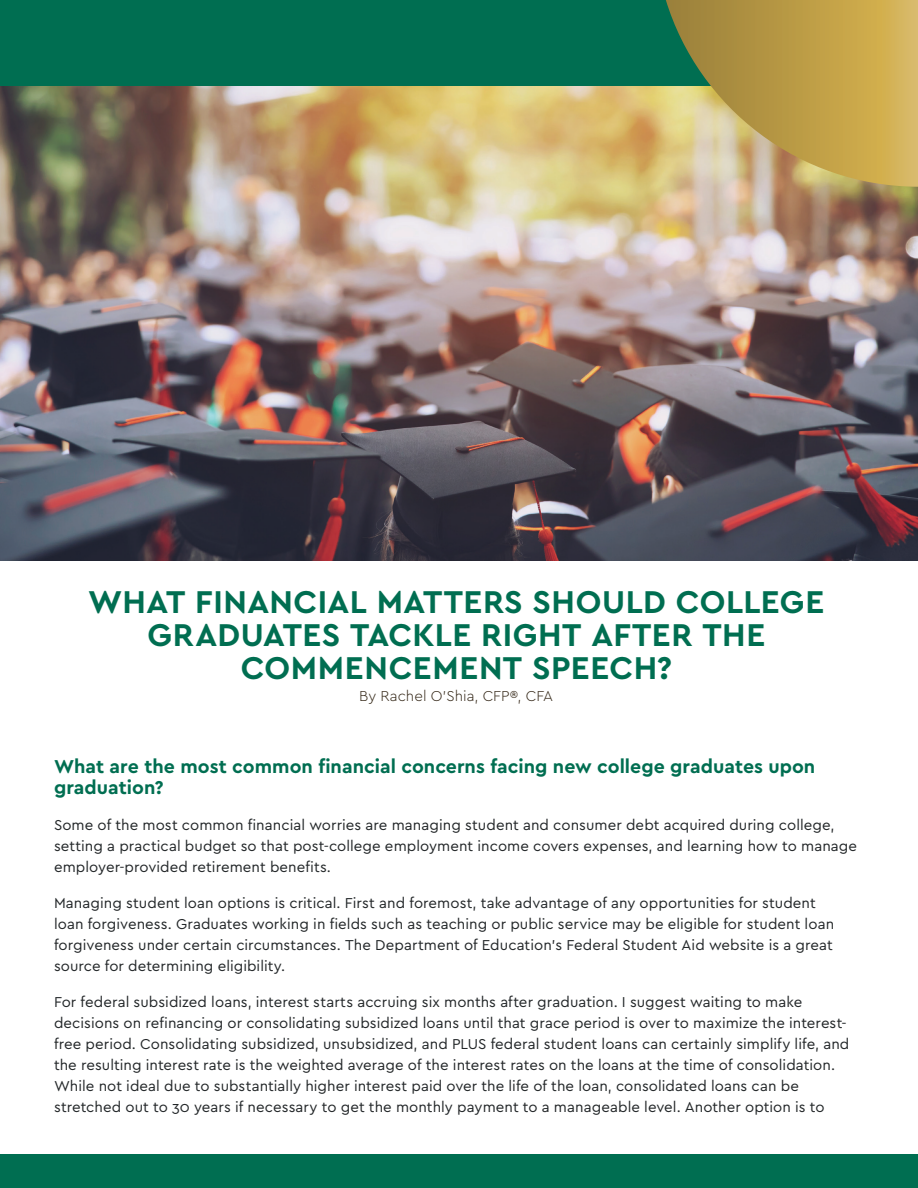
<style>
.page{position:relative;width:918px;height:1188px;background:#fff}
.page>*{position:absolute;margin:0;border:0;box-sizing:border-box;transform-origin:0 0}
.t1{font:700 33px/33px "Cera";letter-spacing:.01em;color:#006e51;text-align:center}
.t2{font:700 19.5px/21px "Cera";color:#006e51}
.t3{font:15px/21px "Cera";letter-spacing:.005em;color:#222628}
.t4{font:300 15px "Cera";letter-spacing:.005em;color:#322515}
</style>
<div class="page">
<img style="left:0;top:86px;width:918px;height:475px">
<div style="left:0;top:0;width:918px;height:86px;background:#006e51"></div>
<svg style="left:666px;top:0;width:252px;height:187px;background:#bea65a"></svg>
<div style="left:0;top:1154px;width:918px;height:34px;background:#006e51"></div>
<h1 class="t1" style="left:88px;top:584px;width:737px">WHAT FINANCIAL MATTERS SHOULD COLLEGE<br>GRADUATES TACKLE RIGHT AFTER THE<br>COMMENCEMENT SPEECH?</h1>
<p class="t4" style="left:359px;top:686px;width:195px">By Rachel O’Shia, CFP®, CFA</p>
<h2 class="t2" style="left:54px;top:755px;width:763px">What are the most common financial concerns facing new college graduates upon graduation?</h2>
<p class="t3" style="left:54px;top:814px;width:805px">Some of the most common financial worries are managing student and consumer debt acquired during college, setting a practical budget so that post-college employment income covers expenses, and learning how to manage employer-provided retirement benefits.</p>
<p class="t3" style="left:54px;top:892px;width:782px">Managing student loan options is critical. First and foremost, take advantage of any opportunities for student loan forgiveness. Graduates working in fields such as teaching or public service may be eligible for student loan forgiveness under certain circumstances. The Department of Education’s Federal Student Aid website is a great source for determining eligibility.</p>
<p class="t3" style="left:54px;top:991px;width:797px">For federal subsidized loans, interest starts accruing six months after graduation. I suggest waiting to make decisions on refinancing or consolidating subsidized loans until that grace period is over to maximize the interest&shy;free period. Consolidating subsidized, unsubsidized, and PLUS federal student loans can certainly simplify life, and the resulting interest rate is the weighted average of the interest rates on the loans at the time of consolidation.<br>While not ideal due to substantially higher interest paid over the life of the loan, consolidated loans can be stretched out to 30 years if necessary to get the monthly payment to a manageable level. Another option is to</p>
</div>
